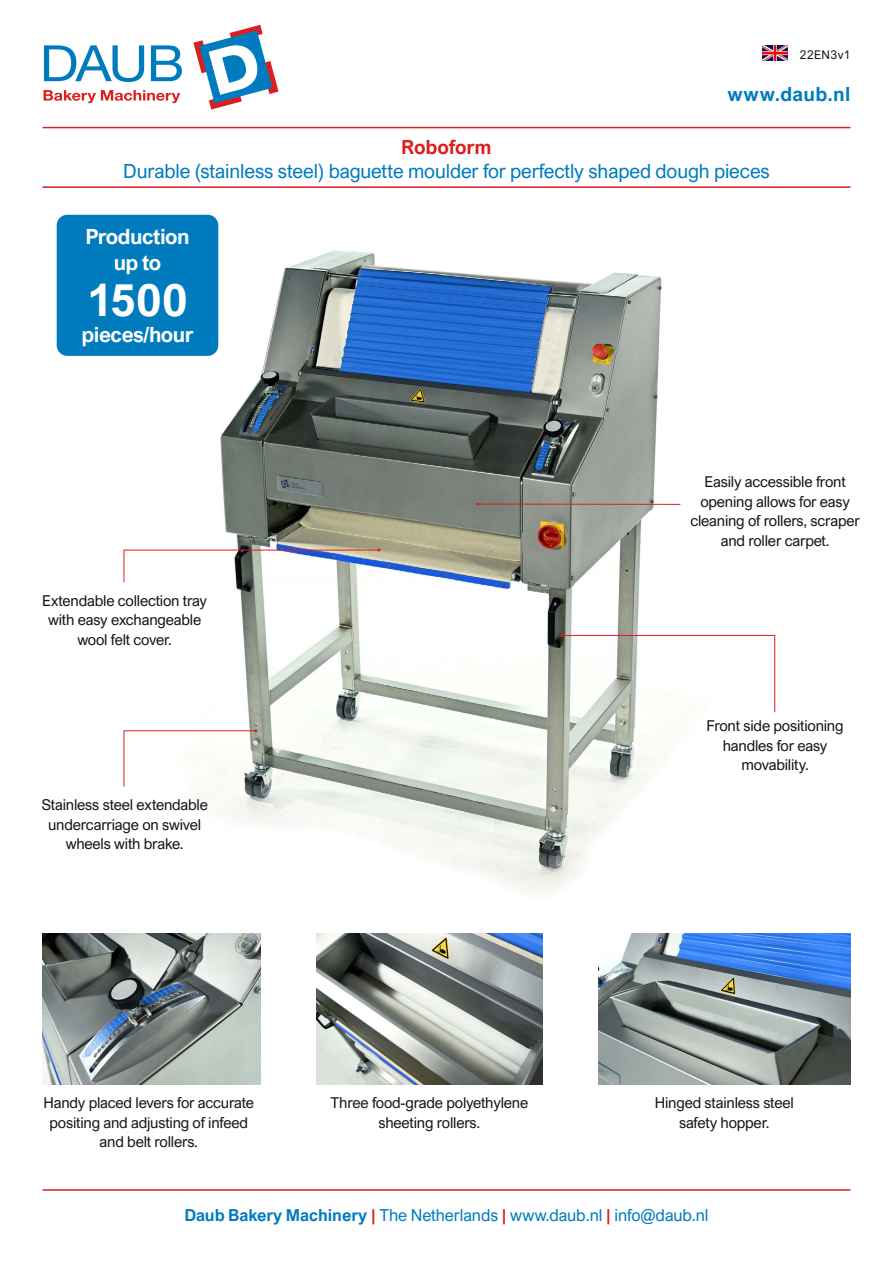
<style>
.page{position:relative;width:893px;height:1263px;background:#fff}
.page>*{position:absolute;margin:0;border:0;box-sizing:border-box;transform-origin:0 0}
.t1{font:700 45px "Arial Nova";color:#fff}
.t2{font:700 21px/25.5px "Arial Nova";letter-spacing:-.025em;color:#fff;text-align:center}
.t3{font:19.5px "Arial Nova";letter-spacing:-.005em;color:#007cbe}
.t4{font:700 19.5px "Arial Nova";letter-spacing:.015em;color:#007cbe}
.t5{font:700 19.5px "Arial Nova";letter-spacing:-.005em;color:#dc1e1f}
.t6{font:16.5px "Arial Nova";letter-spacing:-.005em;color:#007cbe}
.t7{font:15px/19.5px "Arial Nova";letter-spacing:-.015em;color:#181716;text-align:center}
.t8{font:12px "Arial Nova";letter-spacing:.035em;color:#181716}
.s1{font-weight:700}
.s2{font-weight:700;color:#dc1e1f}
</style>
<div class="page">
<img style="left:200px;top:234px;width:576px;height:660px">
<img style="left:43px;top:933px;width:218px;height:151px">
<img style="left:316px;top:933px;width:227px;height:151px">
<img style="left:598px;top:933px;width:252px;height:151px">
<svg style="left:561px;top:634px;width:214px;height:79px"></svg>
<svg style="left:123px;top:729px;width:134px;height:58px"></svg>
<svg style="left:123px;top:549px;width:258px;height:34px"></svg>
<hr style="left:478px;top:504px;width:202px;height:1px;background:#dc1e1f">
<div style="left:57px;top:215px;width:161px;height:141px;background:#007cbe;border-radius:11px"></div>
<svg style="left:193px;top:25px;width:86px;height:85px"></svg>
<svg style="left:44px;top:45px;width:138px;height:37px"></svg>
<svg style="left:44px;top:90px;width:136px;height:13px"></svg>
<hr style="left:43px;top:1189px;width:807px;height:2px;background:#dc1e1f">
<hr style="left:43px;top:127px;width:807px;height:1px;background:#dc1e1f">
<hr style="left:43px;top:186px;width:807px;height:2px;background:#dc1e1f">
<img style="left:762px;top:45px;width:26px;height:16px">
<p class="t8" style="left:800px;top:48px;width:52px">22EN3v1</p>
<h3 class="t4" style="left:727px;top:82px;width:124px">www.daub.nl</h3>
<h3 class="t5" style="left:401px;top:136px;width:92px">Roboform</h3>
<h3 class="t3" style="left:123px;top:160px;width:648px">Durable (stainless steel) baguette moulder for perfectly shaped dough pieces</h3>
<h2 class="t2" style="left:85px;top:224px;width:106px">Production up to</h2>
<h1 class="t1" style="left:87px;top:273px;width:102px">1500</h1>
<h2 class="t2" style="left:82px;top:321px;width:113px">pieces/hour</h2>
<p class="t7" style="left:42px;top:591px;width:166px">Extendable collection tray with easy exchangeable wool felt cover.</p>
<p class="t7" style="left:41px;top:795px;width:168px">Stainless steel extendable undercarriage on swivel wheels with brake.</p>
<p class="t7" style="left:690px;top:472px;width:171px">Easily accessible front opening allows for easy cleaning of rollers, scraper and roller carpet.</p>
<p class="t7" style="left:707px;top:716px;width:138px">Front side positioning handles for easy movability.</p>
<p class="t7" style="left:44px;top:1093px;width:212px">Handy placed levers for accurate positing and adjusting of infeed and belt rollers.</p>
<p class="t7" style="left:331px;top:1093px;width:199px">Three food-grade polyethylene sheeting rollers.</p>
<p class="t7" style="left:655px;top:1093px;width:140px">Hinged stainless steel safety hopper.</p>
<p class="t6" style="left:184px;top:1206px;width:526px"><span class="s1">Daub Bakery Machinery</span> <span class="s2">|</span> The Netherlands <span class="s2">|</span> www.daub.nl <span class="s2">|</span> info@daub.nl</p>
</div>
